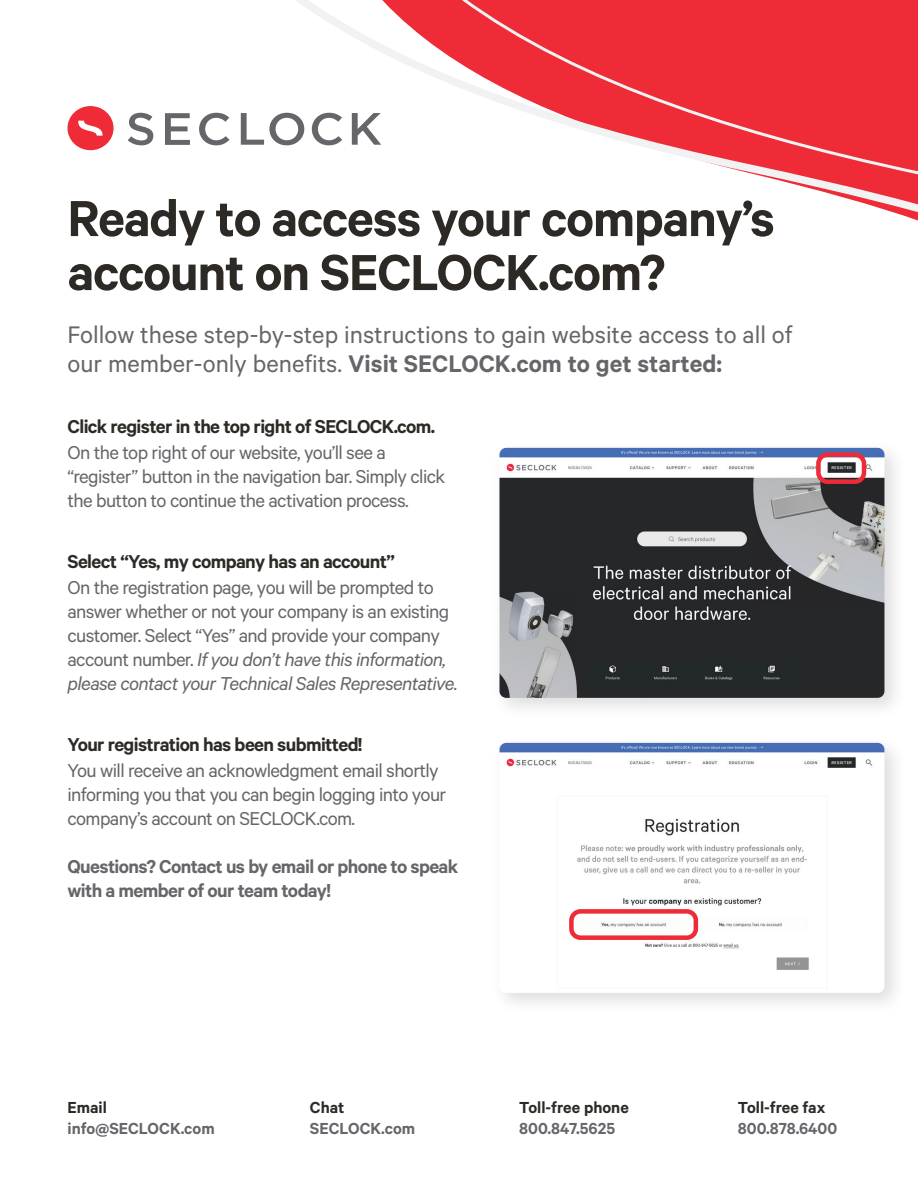
<style>
.page{position:relative;width:918px;height:1188px;background:#fff}
.page>*{position:absolute;margin:0;border:0;box-sizing:border-box;transform-origin:0 0}
.Default{font:600 57px/54px "Calibre";letter-spacing:-.02em;color:#2d2a26}
.Default-2{font:27px/28.5px "Calibre";color:#64666a}
.Default-3{font:21px/24px "Calibre";letter-spacing:-.03em;color:#64666a}
.Default-4{font:600 21px "Calibre";letter-spacing:-.03em;color:#2d2a26}
.Default-5{font:600 21px/24px "Calibre";letter-spacing:-.03em;color:#64666a}
.t1{font:600 18px "Calibre";color:#64666a}
.t2{font:600 18px "Calibre";color:#2d2a26}
.s1{font-weight:600}
.s2{font-style:italic}
</style>
<div class="page">
<svg style="left:284px;top:0;width:634px;height:221px"></svg>
<div style="left:491px;top:439px;width:415px;height:281px;background:#231f20;opacity:.15"></div>
<img style="left:500px;top:448px;width:384px;height:250px">
<div style="left:491px;top:734px;width:415px;height:281px;background:#231f20;opacity:.15"></div>
<img style="left:500px;top:743px;width:384px;height:250px">
<div style="left:816px;top:452px;width:50px;height:32px;border:4px solid #ee2b37;border-radius:9px"></div>
<div style="left:569px;top:909px;width:129px;height:31px;border:4px solid #ee2b37;border-radius:9px"></div>
<svg style="left:128px;top:113px;width:25px;height:32px"></svg>
<svg style="left:165px;top:113px;width:25px;height:32px"></svg>
<svg style="left:199px;top:113px;width:31px;height:32px"></svg>
<svg style="left:241px;top:113px;width:63px;height:32px"></svg>
<svg style="left:312px;top:113px;width:30px;height:32px"></svg>
<svg style="left:352px;top:113px;width:29px;height:32px"></svg>
<svg style="left:67px;top:106px;width:47px;height:44px"></svg>
<p class="Default" style="left:68px;top:190px;width:709px">Ready to access your company’s account on SECLOCK.com?</p>
<p class="Default-2" style="left:68px;top:320px;width:727px">Follow these step-by-step instructions to gain website access to all of our member-only benefits. <span class="s1">Visit SECLOCK.com to get started:</span></p>
<p class="Default-4" style="left:68px;top:414px;width:369px">Click register in the top right of SECLOCK.com.</p>
<p class="Default-3" style="left:68px;top:440px;width:379px">On the top right of our website, you’ll see a “register” button in the navigation bar. Simply click the button to continue the activation process.</p>
<p class="Default-4" style="left:68px;top:549px;width:329px">Select “Yes, my company has an account”</p>
<p class="Default-3" style="left:68px;top:574px;width:392px">On the registration page, you will be prompted to answer whether or not your company is an existing customer. Select “Yes” and provide your company account number. <span class="s2">If you don’t have this information, please contact your Technical Sales Representative.</span></p>
<p class="Default-4" style="left:68px;top:732px;width:297px">Your registration has been submitted!</p>
<p class="Default-3" style="left:68px;top:757px;width:380px">You will receive an acknowledgment email shortly informing you that you can begin logging into your company’s account on SECLOCK.com.</p>
<p class="Default-5" style="left:68px;top:854px;width:392px">Questions? Contact us by email or phone to speak with a member of our team today!</p>
<p class="t2" style="left:68px;top:1097px;width:41px">Email</p>
<p class="t1" style="left:68px;top:1118px;width:149px">info@SECLOCK.com</p>
<p class="t2" style="left:310px;top:1096px;width:36px">Chat</p>
<p class="t1" style="left:310px;top:1117px;width:107px">SECLOCK.com</p>
<p class="t2" style="left:519px;top:1096px;width:111px">Toll-free phone</p>
<p class="t1" style="left:519px;top:1117px;width:97px">800.847.5625</p>
<p class="t2" style="left:738px;top:1097px;width:89px">Toll-free fax</p>
<p class="t1" style="left:738px;top:1118px;width:101px">800.878.6400</p>
</div>
